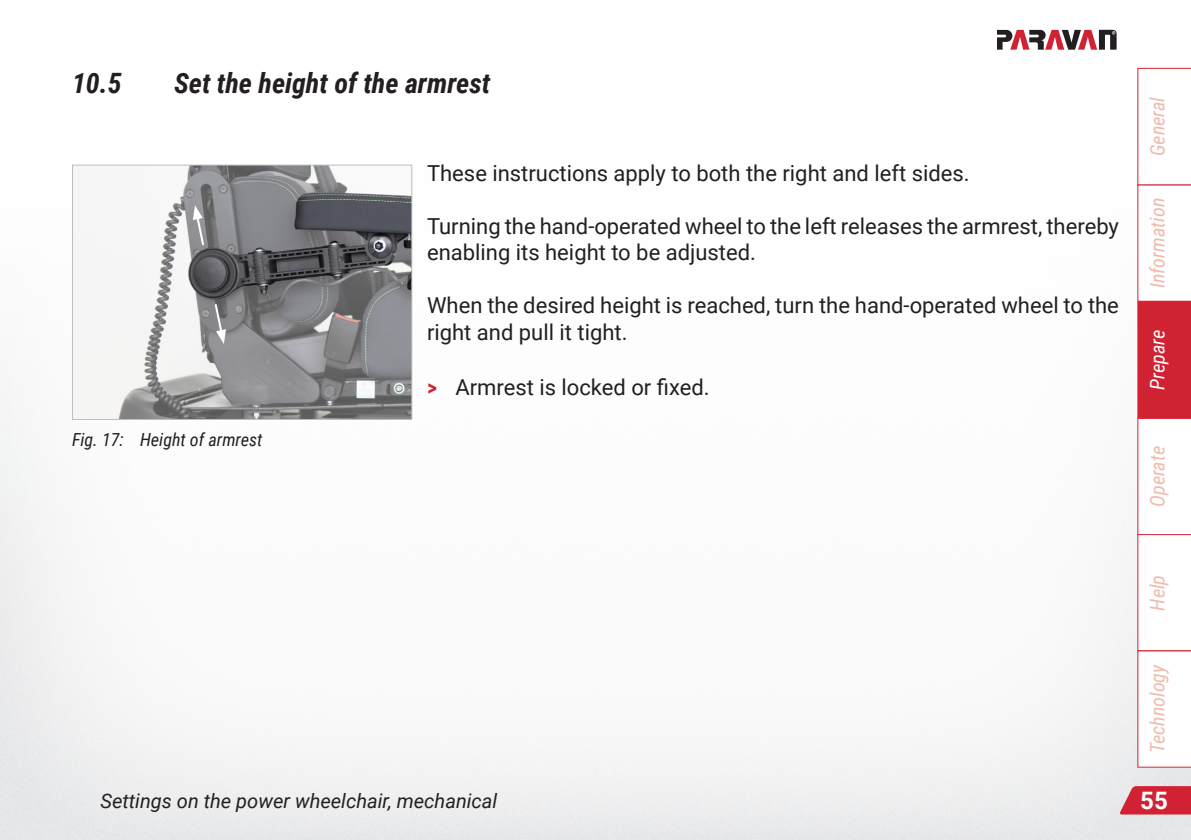
<style>
.page{position:relative;width:1191px;height:840px;background:#fff}
.page>*{position:absolute;margin:0;border:0;box-sizing:border-box;transform-origin:0 0}
.t1{font:italic 700 28px "Roboto Condensed";color:#231f20}
.t2{font:700 24px "Roboto";color:#fff}
.t3{font:22px/26.4px "Roboto";color:#231f20}
.t4{font:italic 20px "Roboto Condensed";color:#f0baab}
.t5{font:italic 20px "Roboto";color:#231f20}
.t6{font:italic 20px "Roboto Condensed";color:#fff}
.t7{font:italic 18px "Roboto Condensed";color:#231f20}
.s1{font-family:"Roboto Condensed";font-weight:700;color:#d12233}
</style>
<div class="page">
<svg style="left:0;top:731px;width:1px;height:108px"></svg>
<svg style="left:1137px;top:68px;width:54px;height:699px"></svg>
<svg style="left:997px;top:30px;width:119px;height:20px"></svg>
<svg style="left:1119px;top:785px;width:72px;height:29px;background:#d43d4b"></svg>
<img style="left:74px;top:166px;width:336px;height:252px">
<div style="left:72px;top:164px;width:340px;height:256px;border:1px solid #bcbdc0"></div>
<svg style="left:193px;top:205px;width:12px;height:42px"></svg>
<svg style="left:213px;top:302px;width:13px;height:42px"></svg>
<p class="t1" style="left:72px;top:63px;width:51px">10.5</p>
<p class="t1" style="left:174px;top:63px;width:318px">Set the height of the armrest</p>
<p class="t7" style="left:72px;top:427px;width:192px">Fig. 17: Height of armrest</p>
<p class="t3" style="left:427px;top:159px;width:544px">These instructions apply to both the right and left sides.</p>
<p class="t3" style="left:427px;top:212px;width:693px">Turning the hand-operated wheel to the left releases the armrest, thereby enabling its height to be adjusted.</p>
<p class="t3" style="left:427px;top:291px;width:693px">When the desired height is reached, turn the hand-operated wheel to the right and pull it tight.</p>
<p class="t3" style="left:427px;top:373px;width:284px"><span class="s1">&gt;</span> Armrest is locked or fixed.</p>
<p class="t4" style="left:1143px;top:156px;width:61px;rotate:-90deg">General</p>
<p class="t4" style="left:1143px;top:288px;width:92px;rotate:-90deg">Information</p>
<p class="t6" style="left:1143px;top:389px;width:61px;rotate:-90deg">Prepare</p>
<p class="t4" style="left:1143px;top:506px;width:62px;rotate:-90deg">Operate</p>
<p class="t4" style="left:1143px;top:610px;width:37px;rotate:-90deg">Help</p>
<p class="t4" style="left:1143px;top:753px;width:91px;rotate:-90deg">Technology</p>
<p class="t5" style="left:100px;top:786px;width:398px">Settings on the power wheelchair, mechanical</p>
<p class="t2" style="left:1140px;top:783px;width:29px">55</p>
</div>
